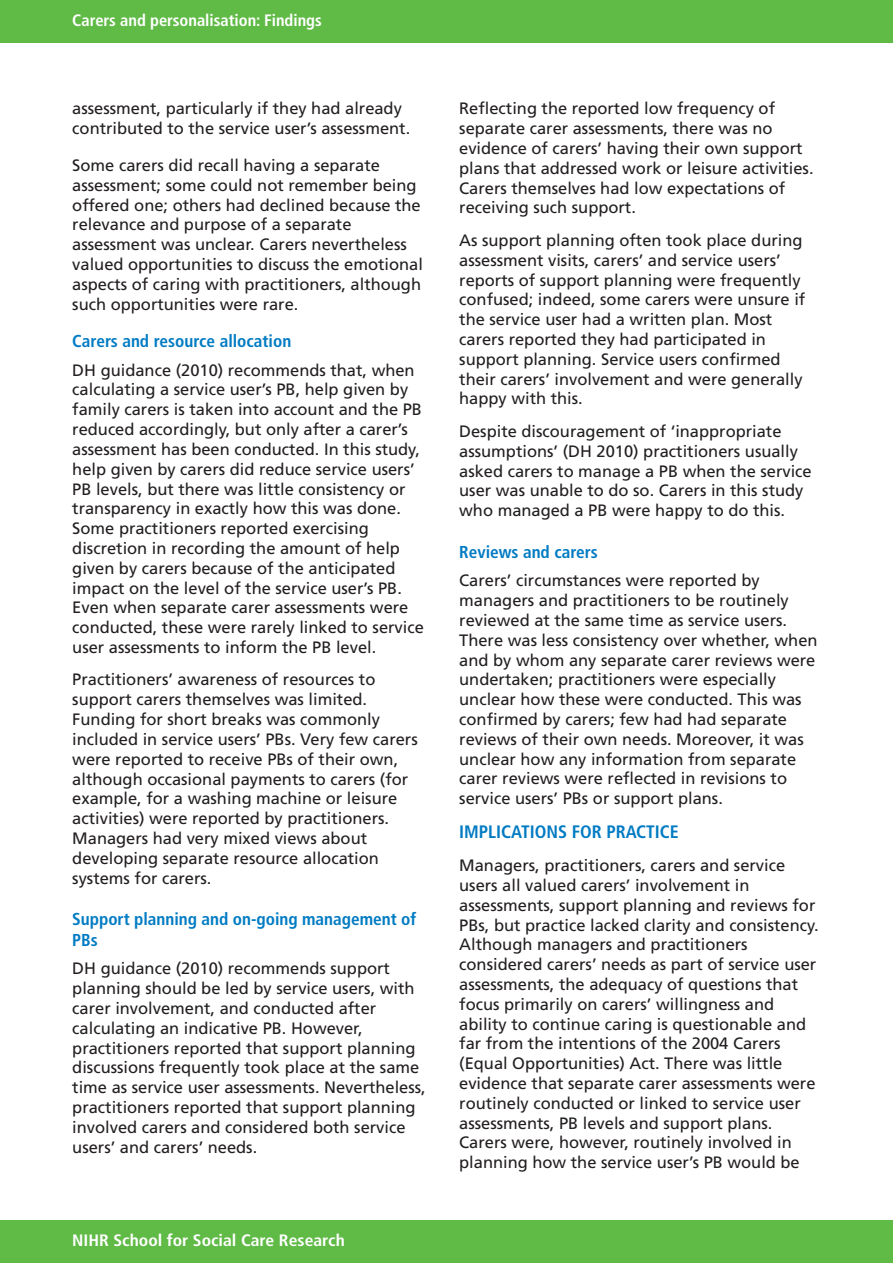
<style>
.page{position:relative;width:893px;height:1263px;background:#fff}
.page>*{position:absolute;margin:0;border:0;box-sizing:border-box;transform-origin:0 0}
.t1{font:700 condensed 18px "Frutiger";color:#007bc3}
.t2{font:700 condensed 17.25px/20.7px "Frutiger";color:#007bc3}
.t3{font:16.5px/19.8px "Frutiger";color:#231f20}
.t4{font:700 condensed 16.5px "Frutiger";color:#fff}
.t5{font:700 condensed 16.5px "Frutiger";color:#fff;scale:1.07 1}
</style>
<div class="page">
<div style="left:0;top:1220px;width:893px;height:43px;background:#60bb46"></div>
<div style="left:0;top:0;width:893px;height:43px;background:#60bb46"></div>
<p class="t4" style="left:72px;top:13px;width:251px">Carers and personalisation: Findings</p>
<p class="t3" style="left:72px;top:100px;width:339px">assessment, particularly if they had already contributed to the service user’s assessment.</p>
<p class="t3" style="left:72px;top:157px;width:352px">Some carers did recall having a separate assessment; some could not remember being offered one; others had declined because the relevance and purpose of a separate assessment was unclear. Carers nevertheless valued opportunities to discuss the emotional aspects of caring with practitioners, although such opportunities were rare.</p>
<p class="t2" style="left:72px;top:332px;width:220px">Carers and resource allocation</p>
<p class="t3" style="left:72px;top:361px;width:353px">DH guidance (2010) recommends that, when calculating a service user’s PB, help given by family carers is taken into account and the PB reduced accordingly, but only after a carer’s assessment has been conducted. In this study, help given by carers did reduce service users’ PB levels, but there was little consistency or transparency in exactly how this was done.<br>Some practitioners reported exercising discretion in recording the amount of help given by carers because of the anticipated impact on the level of the service user’s PB.<br>Even when separate carer assessments were conducted, these were rarely linked to service user assessments to inform the PB level.</p>
<p class="t3" style="left:72px;top:671px;width:347px">Practitioners’ awareness of resources to support carers themselves was limited.<br>Funding for short breaks was commonly included in service users’ PBs. Very few carers were reported to receive PBs of their own, although occasional payments to carers (for example, for a washing machine or leisure activities) were reported by practitioners.<br>Managers had very mixed views about developing separate resource allocation systems for carers.</p>
<p class="t2" style="left:72px;top:910px;width:345px">Support planning and on-going management of<br>PBs</p>
<p class="t3" style="left:72px;top:960px;width:355px">DH guidance (2010) recommends support planning should be led by service users, with carer involvement, and conducted after calculating an indicative PB. However, practitioners reported that support planning discussions frequently took place at the same time as service user assessments. Nevertheless, practitioners reported that support planning involved carers and considered both service users’ and carers’ needs.</p>
<p class="t5" style="left:72px;top:1233px;width:256px">NIHR School for Social Care Research</p>
<p class="t3" style="left:459px;top:100px;width:356px">Reflecting the reported low frequency of separate carer assessments, there was no evidence of carers’ having their own support plans that addressed work or leisure activities.<br>Carers themselves had low expectations of receiving such support.</p>
<p class="t3" style="left:459px;top:232px;width:348px">As support planning often took place during assessment visits, carers’ and service users’ reports of support planning were frequently confused; indeed, some carers were unsure if the service user had a written plan. Most carers reported they had participated in support planning. Service users confirmed their carers’ involvement and were generally happy with this.</p>
<p class="t3" style="left:459px;top:423px;width:354px">Despite discouragement of ‘inappropriate assumptions’ (DH 2010) practitioners usually asked carers to manage a PB when the service user was unable to do so. Carers in this study who managed a PB were happy to do this.</p>
<p class="t2" style="left:459px;top:543px;width:140px">Reviews and carers</p>
<p class="t3" style="left:459px;top:572px;width:360px">Carers’ circumstances were reported by managers and practitioners to be routinely reviewed at the same time as service users.<br>There was less consistency over whether, when and by whom any separate carer reviews were undertaken; practitioners were especially unclear how these were conducted. This was confirmed by carers; few had had separate reviews of their own needs. Moreover, it was unclear how any information from separate carer reviews were reflected in revisions to service users’ PBs or support plans.</p>
<p class="t1" style="left:459px;top:824px;width:221px">IMPLICATIONS FOR PRACTICE</p>
<p class="t3" style="left:459px;top:857px;width:361px">Managers, practitioners, carers and service users all valued carers’ involvement in assessments, support planning and reviews for PBs, but practice lacked clarity and consistency.<br>Although managers and practitioners considered carers’ needs as part of service user assessments, the adequacy of questions that focus primarily on carers’ willingness and ability to continue caring is questionable and far from the intentions of the 2004 Carers (Equal Opportunities) Act. There was little evidence that separate carer assessments were routinely conducted or linked to service user assessments, PB levels and support plans.<br>Carers were, however, routinely involved in planning how the service user’s PB would be</p>
</div>
